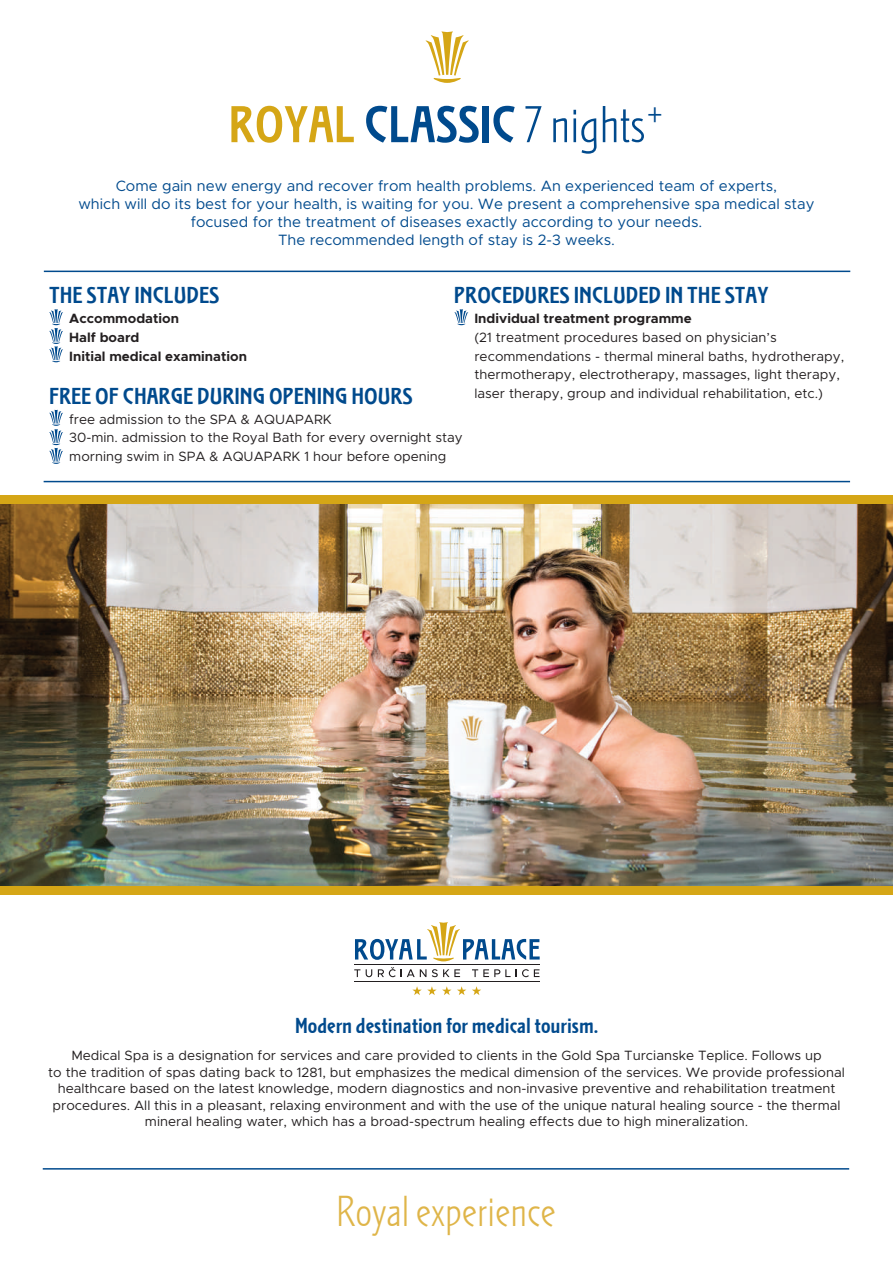
<style>
.page{position:relative;width:893px;height:1263px;background:#fff}
.page>*{position:absolute;margin:0;border:0;box-sizing:border-box;transform-origin:0 0}
.t1{font:700 54px "ITC Stoclet Com";color:#004a8d}
.t2{font:300 45px "ITC Stoclet Com";color:#dfb549}
.t3{font:700 24px "ITC Stoclet Com";color:#004a8d;scale:1.04 1}
.t4{font:700 22.5px "ITC Stoclet Com";color:#004a8d}
.t5{font:15px/18px "Metropolis";color:#004a8d;text-align:center}
.t6{font:13.5px/18.8px "Metropolis";color:#231f20}
.t7{font:700 13.5px/18.8px "Metropolis";color:#231f20}
.s1{color:#d5a616}
.s2{font-family:"Stoclet ITC Std";font-weight:300}
</style>
<div class="page">
<img style="left:0;top:503px;width:893px;height:383px">
<hr style="left:44px;top:481px;width:806px;height:1px;background:#004a8d">
<div style="left:0;top:495px;width:893px;height:8px;background:#d5a616"></div>
<div style="left:0;top:886px;width:893px;height:9px;background:#d5a616"></div>
<hr style="left:44px;top:271px;width:806px;height:1px;background:#004a8d">
<svg style="left:49px;top:410px;width:14px;height:54px"></svg>
<svg style="left:426px;top:31px;width:43px;height:52px"></svg>
<svg style="left:49px;top:309px;width:14px;height:53px"></svg>
<svg style="left:454px;top:309px;width:14px;height:16px"></svg>
<svg style="left:412px;top:986px;width:39px;height:9px"></svg>
<svg style="left:457px;top:986px;width:9px;height:9px"></svg>
<svg style="left:472px;top:986px;width:9px;height:9px"></svg>
<hr style="left:354px;top:964px;width:186px;height:1px;background:#231f20">
<hr style="left:354px;top:981px;width:186px;height:1px;background:#231f20">
<svg style="left:355px;top:922px;width:185px;height:39px"></svg>
<svg style="left:354px;top:969px;width:6px;height:8px"></svg>
<svg style="left:366px;top:969px;width:6px;height:8px"></svg>
<svg style="left:378px;top:967px;width:48px;height:10px"></svg>
<svg style="left:432px;top:969px;width:28px;height:8px"></svg>
<svg style="left:472px;top:969px;width:67px;height:8px"></svg>
<hr style="left:43px;top:1168px;width:806px;height:1px;background:#004a8d">
<h1 class="t1" style="left:229px;top:92px;width:437px"><span class="s1">ROYAL</span> CLASSIC <span class="s2">7 nights</span><sup>+</sup></h1>
<p class="t5" style="left:78px;top:177px;width:738px">Come gain new energy and recover from health problems. An experienced team of experts,<br>which will do its best for your health, is waiting for you. We present a comprehensive spa medical stay focused for the treatment of diseases exactly according to your needs.<br>The recommended length of stay is 2-3 weeks.</p>
<h3 class="t3" style="left:454px;top:281px;width:304px">PROCEDURES INCLUDED IN THE STAY</h3>
<p class="t7" style="left:474px;top:309px;width:219px">Individual treatment programme</p>
<p class="t6" style="left:474px;top:328px;width:371px">(21 treatment procedures based on physician’s recommendations - thermal mineral baths, hydrotherapy, thermotherapy, electrotherapy, massages, light therapy, laser therapy, group and individual rehabilitation, etc.)</p>
<h3 class="t3" style="left:49px;top:281px;width:165px">THE STAY INCLUDES</h3>
<p class="t7" style="left:69px;top:309px;width:179px">Accommodation<br>Half board<br>Initial medical examination</p>
<h3 class="t3" style="left:49px;top:381px;width:351px">FREE OF CHARGE DURING OPENING HOURS</h3>
<p class="t6" style="left:69px;top:410px;width:395px">free admission to the SPA &amp; AQUAPARK<br>30-min. admission to the Royal Bath for every overnight stay morning swim in SPA &amp; AQUAPARK 1 hour before opening</p>
<h3 class="t4" style="left:295px;top:1012px;width:305px">Modern destination for medical tourism.</h3>
<p class="t6" style="left:48px;top:1047px;width:798px;line-height:16.5px;text-align:center">Medical Spa is a designation for services and care provided to clients in the Gold Spa Turcianske Teplice. Follows up<br>to the tradition of spas dating back to 1281, but emphasizes the medical dimension of the services. We provide professional healthcare based on the latest knowledge, modern diagnostics and non-invasive preventive and rehabilitation treatment procedures. All this in a pleasant, relaxing environment and with the use of the unique natural healing source - the thermal mineral healing water, which has a broad-spectrum healing effects due to high mineralization.</p>
<h2 class="t2" style="left:336px;top:1187px;width:221px">Royal experience</h2>
</div>
